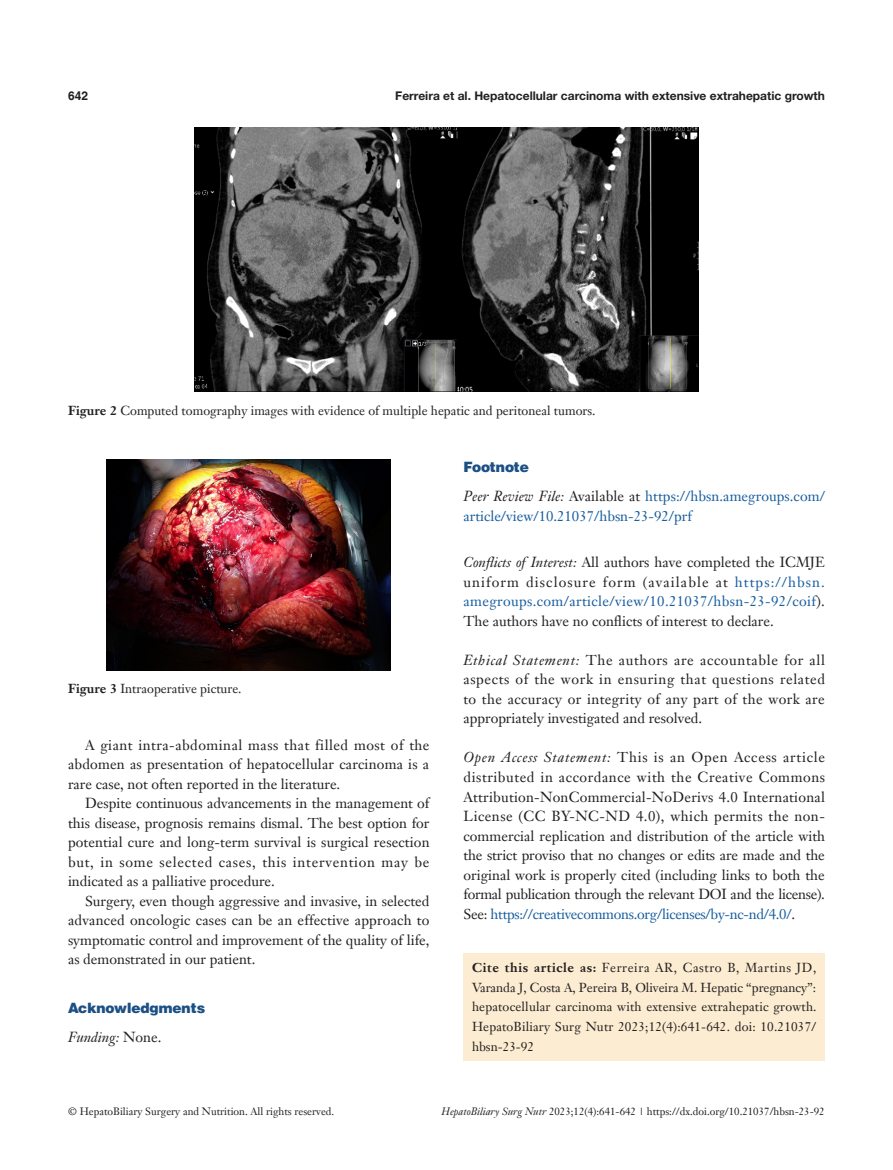
<style>
.page{position:relative;width:893px;height:1170px;background:#fff}
.page>*{position:absolute;margin:0;border:0;box-sizing:border-box;transform-origin:0 0}
.B-zhengwen{font:14.25px/19.5px "Janson Text LT";color:#231f20;text-align:justify}
.t1{font:14.25px/19.5px "Janson Text LT";letter-spacing:.005em;color:#175d9e}
._1ji-6_5{font:900 14.25px "Helvetica";color:#1c5085}
.t2{font:italic 14.25px "Janson Text LT";color:#231f20}
._1ji-zhengti{font:900 14.25px "Helvetica";color:#1c5085}
.Cite{font:12.75px/19.5px "Janson Text LT";letter-spacing:.015em;color:#231f20;text-align:justify}
.二级标题下沉{font:12.75px "Janson Text LT";color:#231f20}
.t3{font:700 12px "Helvetica Neue LT Pro";color:#231f20}
.t4{font:700 12px "Helvetica";color:#231f20}
.t5{font:10.5px "Janson Text LT";color:#231f20}
.s1{font-weight:700}
.s2{font-style:normal}
.s3{font-style:italic;color:#231f20}
.s4{color:#231f20}
.s5{font-style:italic}
.s6{color:#175d9e}
</style>
<div class="page">
<img style="left:195px;top:128px;width:503px;height:264px">
<img style="left:107px;top:460px;width:284px;height:210px">
<div style="left:463px;top:952px;width:362px;height:108px;background:#fcedd2"></div>
<p class="t4" style="left:68px;top:88px;width:22px">642</p>
<p class="t3" style="left:395px;top:88px;width:431px">Ferreira et al. Hepatocellular carcinoma with extensive extrahepatic growth</p>
<p class="二级标题下沉" style="left:68px;top:403px;width:529px"><span class="s1">Figure 2</span> Computed tomography images with evidence of multiple hepatic and peritoneal tumors.</p>
<p class="二级标题下沉" style="left:68px;top:680px;width:175px"><span class="s1">Figure 3</span> Intraoperative picture.</p>
<p class="B-zhengwen" style="left:68px;top:734px;width:363px;text-indent:17px">A giant intra-abdominal mass that filled most of the abdomen as presentation of hepatocellular carcinoma is a rare case, not often reported in the literature.</p>
<p class="B-zhengwen" style="left:68px;top:793px;width:363px;text-indent:17px">Despite continuous advancements in the management of this disease, prognosis remains dismal. The best option for potential cure and long-term survival is surgical resection but, in some selected cases, this intervention may be indicated as a palliative procedure.</p>
<p class="B-zhengwen" style="left:68px;top:890px;width:363px;text-indent:17px">Surgery, even though aggressive and invasive, in selected advanced oncologic cases can be an effective approach to symptomatic control and improvement of the quality of life, as demonstrated in our patient.</p>
<p class="_1ji-6_5" style="left:68px;top:998px;width:139px">Acknowledgments</p>
<p class="t2" style="left:68px;top:1028px;width:95px">Funding: <span class="s2">None.</span></p>
<p class="_1ji-zhengti" style="left:463px;top:458px;width:67px">Footnote</p>
<p class="t1" style="left:463px;top:486px;width:363px"><span class="s3">Peer Review File:</span> <span class="s4">Available at</span> https://hbsn.amegroups.com/ article/view/10.21037/hbsn-23-92/prf</p>
<p class="B-zhengwen" style="left:463px;top:552px;width:363px"><span class="s5">Conflicts of Interest:</span> All authors have completed the ICMJE uniform disclosure form (available at <span class="s6">https://hbsn. amegroups.com/article/view/10.21037/hbsn-23-92/coif</span>).<br>The authors have no conflicts of interest to declare.</p>
<p class="B-zhengwen" style="left:463px;top:650px;width:363px"><span class="s5">Ethical Statement:</span> The authors are accountable for all aspects of the work in ensuring that questions related to the accuracy or integrity of any part of the work are appropriately investigated and resolved.</p>
<p class="B-zhengwen" style="left:463px;top:747px;width:363px"><span class="s5">Open Access Statement:</span> This is an Open Access article distributed in accordance with the Creative Commons Attribution-NonCommercial-NoDerivs 4.0 International License (CC BY-NC-ND 4.0), which permits the non&shy;commercial replication and distribution of the article with the strict proviso that no changes or edits are made and the original work is properly cited (including links to both the formal publication through the relevant DOI and the license).<br>See: <span class="s6">https://creativecommons.org/licenses/by-nc-nd/4.0/</span>.</p>
<p class="Cite" style="left:472px;top:958px;width:346px"><span class="s1">Cite this article as:</span> Ferreira AR, Castro B, Martins JD, Varanda J, Costa A, Pereira B, Oliveira M. Hepatic “pregnancy”: hepatocellular carcinoma with extensive extrahepatic growth.<br>HepatoBiliary Surg Nutr 2023;12(4):641-642. doi: 10.21037/ hbsn-23-92</p>
<p class="t5" style="left:68px;top:1104px;width:268px">© HepatoBiliary Surgery and Nutrition. All rights reserved.</p>
<p class="t5" style="left:442px;top:1104px;width:385px"><span class="s5">HepatoBiliary Surg Nutr</span> 2023;12(4):641-642 | https://dx.doi.org/10.21037/hbsn-23-92</p>
</div>
